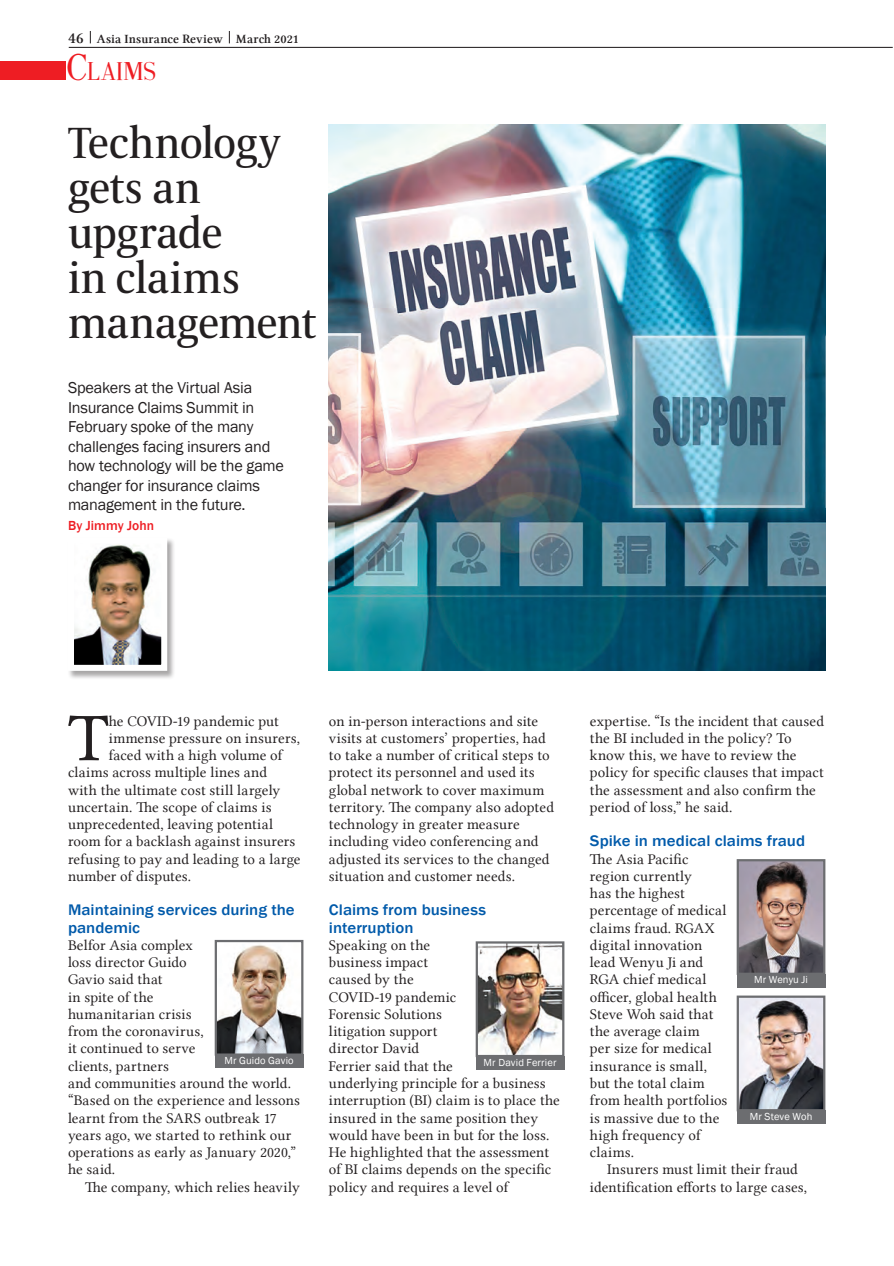
<style>
.page{position:relative;width:894px;height:1266px;background:#fff}
.page>*{position:absolute;margin:0;border:0;box-sizing:border-box;transform-origin:0 0}
.t1{font:68.4px "Lin Libertine";color:#231f20}
.t2{font:43.5px/45px "Allianz Serif";letter-spacing:-.01em;color:#231f20}
.t3{font:25.5px "Fine Style";letter-spacing:.035em;color:#ee1d23}
.t4{font:16.2px/19.5px "Franklin Gothic";letter-spacing:-.015em;color:#231f20}
.t5{font:500 15.75px/17.2px "Franklin Gothic";color:#015aaa;scale:1.07 1}
.t6{font:15px/17.2px "Lin Libertine";letter-spacing:.01em;color:#231f20}
.t7{font:500 13.5px "Franklin Gothic";letter-spacing:.005em;color:#ee1d23}
.t8{font:12.75px "Lin Libertine Z";letter-spacing:.015em;color:#231f20}
.t9{font:10.5px "Franklin Gothic";letter-spacing:.01em;color:#fff}
.s1{font-size:15.75px}
.s2{font-size:37.5px}
</style>
<div class="page">
<hr style="left:69px;top:47px;width:823px;height:1px;background:#231f20">
<svg style="left:90px;top:31px;width:1px;height:12px"></svg>
<svg style="left:229px;top:31px;width:1px;height:12px"></svg>
<img style="left:329px;top:124px;width:496px;height:547px">
<div style="left:68px;top:537px;width:108px;height:143px;background:#231f20;opacity:.4"></div>
<img style="left:75px;top:545px;width:85px;height:119px">
<img style="left:218px;top:944px;width:82px;height:109px">
<div style="left:215px;top:940px;width:88px;height:116px;border:2px solid #6c6d70"></div>
<div style="left:215px;top:1054px;width:88px;height:14px;background:#6c6d70"></div>
<img style="left:478px;top:944px;width:83px;height:110px">
<div style="left:475px;top:941px;width:89px;height:116px;border:2px solid #6c6d70"></div>
<div style="left:475px;top:1056px;width:89px;height:13px;background:#6c6d70"></div>
<img style="left:739px;top:862px;width:83px;height:110px">
<div style="left:736px;top:859px;width:89px;height:116px;border:2px solid #6c6d70"></div>
<div style="left:736px;top:973px;width:89px;height:14px;background:#6c6d70"></div>
<img style="left:739px;top:998px;width:83px;height:110px">
<div style="left:736px;top:995px;width:89px;height:116px;border:2px solid #6c6d70"></div>
<div style="left:736px;top:1110px;width:89px;height:14px;background:#6c6d70"></div>
<div style="left:0;top:61px;width:66px;height:19px;background:#ee1d23"></div>
<p class="t8" style="left:68px;top:32px;width:232px"><span class="s1">46</span> Asia Insurance Review March 2021</p>
<h3 class="t3" style="left:67px;top:59px;width:90px"><span class="s2">C</span>LAIMS</h3>
<h2 class="t2" style="left:68px;top:122px;width:249px">Technology gets an upgrade<br>in claims management</h2>
<p class="t4" style="left:68px;top:378px;width:217px">Speakers at the Virtual Asia<br>Insurance Claims Summit in<br>February spoke of the many challenges facing insurers and how technology will be the game changer for insurance claims management in the future.</p>
<p class="t7" style="left:68px;top:517px;width:88px">By Jimmy John</p>
<h1 class="t1" style="left:68px;top:699px;width:42px">T</h1>
<p class="t6" style="left:109px;top:712px;width:172px">he COVID-19 pandemic put</p>
<p class="t6" style="left:329px;top:712px;width:226px">on in-person interactions and site visits at customers’ properties, had to take a number of critical steps to protect its personnel and used its global network to cover maximum territory. The company also adopted technology in greater measure including video conferencing and adjusted its services to the changed situation and customer needs.</p>
<p class="t5" style="left:329px;top:902px;width:148px">Claims from business interruption</p>
<p class="t6" style="left:329px;top:936px;width:232px">Speaking on the<br>business impact<br>caused by the<br>COVID-19 pandemic<br>Forensic Solutions<br>litigation support<br>director David<br>Ferrier said that the<br>underlying principle for a business interruption (BI) claim is to place the insured in the same position they would have been in but for the loss.<br>He highlighted that the assessment of BI claims depends on the specific policy and requires a level of</p>
<p class="t6" style="left:109px;top:729px;width:193px">immense pressure on insurers,</p>
<p class="t6" style="left:109px;top:747px;width:175px">faced with a high volume of</p>
<p class="t6" style="left:68px;top:764px;width:200px">claims across multiple lines and</p>
<p class="t6" style="left:68px;top:781px;width:214px">with the ultimate cost still largely</p>
<p class="t6" style="left:68px;top:798px;width:205px">uncertain. The scope of claims is</p>
<p class="t6" style="left:68px;top:816px;width:206px">unprecedented, leaving potential</p>
<p class="t6" style="left:68px;top:833px;width:229px">room for a backlash against insurers</p>
<p class="t6" style="left:68px;top:850px;width:234px">refusing to pay and leading to a large</p>
<p class="t6" style="left:68px;top:867px;width:125px">number of disputes.</p>
<p class="t5" style="left:68px;top:902px;width:213px">Maintaining services during the pandemic</p>
<p class="t6" style="left:68px;top:936px;width:233px">Belfor Asia complex<br>loss director Guido<br>Gavio said that<br>in spite of the<br>humanitarian crisis<br>from the coronavirus,<br>it continued to serve<br>clients, partners<br>and communities around the world. “Based on the experience and lessons learnt from the SARS outbreak 17 years ago, we started to rethink our operations as early as January 2020,” he said.</p>
<p class="t6" style="left:85px;top:1178px;width:216px">The company, which relies heavily</p>
<p class="t9" style="left:224px;top:1054px;width:71px">Mr Guido Gavio</p>
<p class="t9" style="left:483px;top:1055px;width:74px">Mr David Ferrier</p>
<p class="t6" style="left:590px;top:712px;width:235px">expertise. “Is the incident that caused the BI included in the policy? To know this, we have to review the policy for specific clauses that impact the assessment and also confirm the period of loss,” he said.</p>
<p class="t5" style="left:590px;top:833px;width:202px">Spike in medical claims fraud</p>
<p class="t6" style="left:590px;top:850px;width:139px">The Asia Pacific region currently<br>has the highest percentage of medical claims fraud. RGAX digital innovation lead Wenyu Ji and<br>RGA chief medical officer, global health<br>Steve Woh said that the average claim<br>per size for medical insurance is small, but the total claim from health portfolios is massive due to the high frequency of claims.</p>
<p class="t6" style="left:590px;top:1161px;width:219px;text-align:center">Insurers must limit their fraud identification efforts to large cases,</p>
<p class="t9" style="left:754px;top:973px;width:55px">Mr Wenyu Ji</p>
<p class="t9" style="left:749px;top:1109px;width:64px">Mr Steve Woh</p>
</div>
